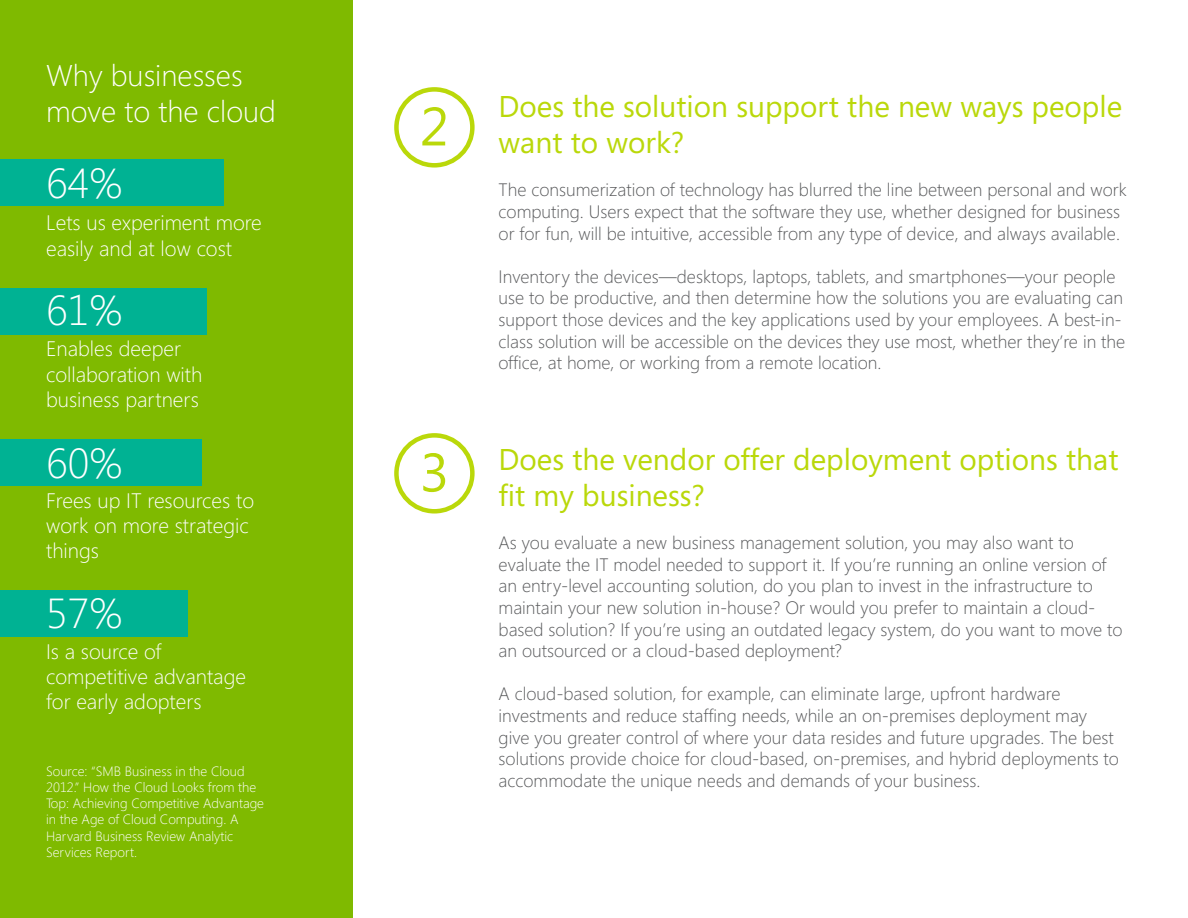
<style>
.page{position:relative;width:1188px;height:918px;background:#fff}
.page>*{position:absolute;margin:0;border:0;box-sizing:border-box;transform-origin:0 0}
.t1{font:54px "Segoe";color:#bad80a}
.t2{font:300 42px "Segoe";color:#fff}
.t3{font:30px/36px "Segoe";color:#bad80a}
.t4{font:300 30px/36px "Segoe";color:#fff}
.t5{font:300 21px/25.2px "Segoe";color:#fff}
.t6{font:300 18px/21.6px "Segoe";color:#58595b}
.t7{font:300 13.5px/16.2px "Segoe";color:#fff}
</style>
<div class="page">
<div style="left:0;top:0;width:352px;height:918px;background:#7fba00"></div>
<div style="left:0;top:590px;width:187px;height:47px;background:#00b293"></div>
<div style="left:0;top:288px;width:207px;height:46px;background:#00b293"></div>
<div style="left:0;top:439px;width:202px;height:47px;background:#00b293"></div>
<div style="left:0;top:159px;width:223px;height:47px;background:#00b293"></div>
<div style="left:394px;top:87px;width:81px;height:81px;border:4px solid #bad80a;border-radius:50%"></div>
<div style="left:394px;top:433px;width:81px;height:81px;border:4px solid #bad80a;border-radius:50%"></div>
<p class="t4" style="left:46px;top:56px;width:231px">Why businesses move to the cloud</p>
<p class="t2" style="left:46px;top:154px;width:78px">64%</p>
<p class="t5" style="left:46px;top:210px;width:217px">Lets us experiment more easily and at low cost</p>
<p class="t2" style="left:46px;top:282px;width:78px">61%</p>
<p class="t5" style="left:46px;top:336px;width:158px">Enables deeper collaboration with business partners</p>
<p class="t2" style="left:46px;top:435px;width:78px">60%</p>
<p class="t5" style="left:46px;top:487px;width:210px">Frees up IT resources to work on more strategic things</p>
<p class="t2" style="left:46px;top:584px;width:78px">57%</p>
<p class="t5" style="left:46px;top:638px;width:201px">Is a source of competitive advantage for early adopters</p>
<p class="t7" style="left:46px;top:763px;width:219px">Source: “SMB Business in the Cloud<br>2012.” How the Cloud Looks from the<br>Top: Achieving Competitive Advantage in the Age of Cloud Computing. A<br>Harvard Business Review Analytic<br>Services Report.</p>
<p class="t1" style="left:420px;top:89px;width:31px">2</p>
<p class="t1" style="left:420px;top:435px;width:31px">3</p>
<h2 class="t3" style="left:499px;top:88px;width:625px">Does the solution support the new ways people want to work?</h2>
<p class="t6" style="left:499px;top:179px;width:630px">The consumerization of technology has blurred the line between personal and work computing. Users expect that the software they use, whether designed for business or for fun, will be intuitive, accessible from any type of device, and always available.</p>
<p class="t6" style="left:499px;top:265px;width:628px">Inventory the devices—desktops, laptops, tablets, and smartphones—your people use to be productive, and then determine how the solutions you are evaluating can support those devices and the key applications used by your employees. A best-in&shy;class solution will be accessible on the devices they use most, whether they’re in the office, at home, or working from a remote location.</p>
<h2 class="t3" style="left:499px;top:441px;width:621px">Does the vendor offer deployment options that fit my business?</h2>
<p class="t6" style="left:499px;top:532px;width:626px">As you evaluate a new business management solution, you may also want to evaluate the IT model needed to support it. If you’re running an online version of an entry-level accounting solution, do you plan to invest in the infrastructure to maintain your new solution in-house? Or would you prefer to maintain a cloud&shy;based solution? If you’re using an outdated legacy system, do you want to move to an outsourced or a cloud-based deployment?</p>
<p class="t6" style="left:499px;top:683px;width:622px">A cloud-based solution, for example, can eliminate large, upfront hardware investments and reduce staffing needs, while an on-premises deployment may give you greater control of where your data resides and future upgrades. The best solutions provide choice for cloud-based, on-premises, and hybrid deployments to accommodate the unique needs and demands of your business.</p>
</div>
